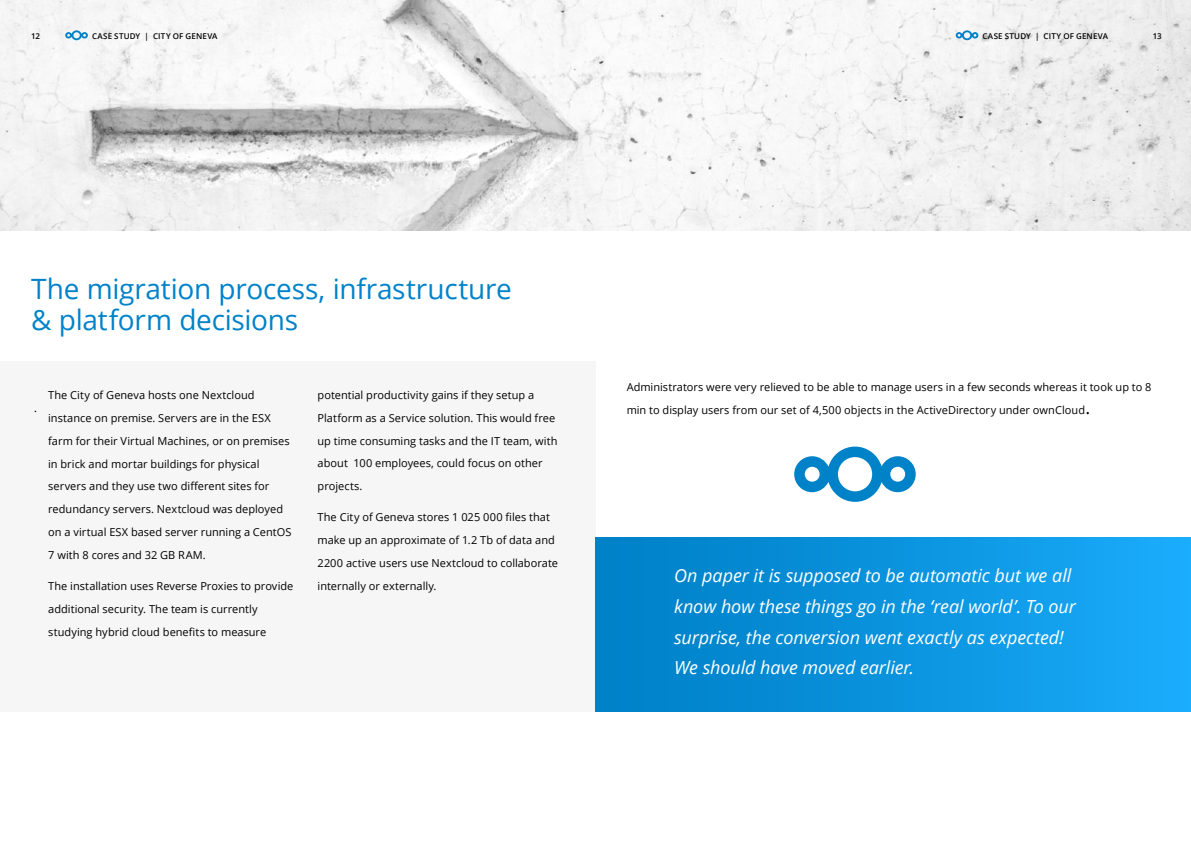
<style>
.page{position:relative;width:1191px;height:842px;background:#fff}
.page>*{position:absolute;margin:0;border:0;box-sizing:border-box;transform-origin:0 0}
.t1{font:28px/30.6px "Open Sans";letter-spacing:-.01em;color:#0082c9}
.t2{font:italic 18px/30.6px "Open Sans";letter-spacing:-.005em;color:#fff}
.t3{font:11px/23px "Open Sans";color:#000}
.t4{font:600 8px "Open Sans";letter-spacing:.02em;color:#000}
.s1{font-size:18px}
</style>
<div class="page">
<div style="left:0;top:361px;width:595px;height:351px;background:#f6f6f6"></div>
<div style="left:595px;top:537px;width:596px;height:175px;background:linear-gradient(to right,#007ec4,#19abfa)"></div>
<img style="left:0;top:0;width:1191px;height:230px">
<svg style="left:794px;top:447px;width:121px;height:55px"></svg>
<svg style="left:955px;top:30px;width:23px;height:10px"></svg>
<svg style="left:65px;top:30px;width:23px;height:10px"></svg>
<p class="t4" style="left:31px;top:30px;width:10px">12</p>
<p class="t4" style="left:92px;top:30px;width:127px">CASE STUDY | CITY OF GENEVA</p>
<p class="t4" style="left:982px;top:30px;width:127px">CASE STUDY | CITY OF GENEVA</p>
<p class="t4" style="left:1152px;top:30px;width:10px">13</p>
<h1 class="t1" style="left:31px;top:273px;width:482px">The migration process, infrastructure &amp; platform decisions</h1>
<p class="t3" style="left:34px;top:396px;width:4px">.</p>
<p class="t3" style="left:48px;top:383px;width:245px">The City of Geneva hosts one Nextcloud instance on premise. Servers are in the ESX farm for their Virtual Machines, or on premises in brick and mortar buildings for physical servers and they use two different sites for redundancy servers. Nextcloud was deployed on a virtual ESX based server running a CentOS 7 with 8 cores and 32 GB RAM.</p>
<p class="t3" style="left:48px;top:574px;width:247px">The installation uses Reverse Proxies to provide additional security. The team is currently studying hybrid cloud benefits to measure</p>
<p class="t3" style="left:317px;top:383px;width:241px">potential productivity gains if they setup a Platform as a Service solution. This would free up time consuming tasks and the IT team, with about 100 employees, could focus on other projects.</p>
<p class="t3" style="left:317px;top:505px;width:242px">The City of Geneva stores 1 025 000 files that make up an approximate of 1.2 Tb of data and 2200 active users use Nextcloud to collaborate internally or externally.</p>
<p class="t3" style="left:626px;top:375px;width:526px">Administrators were very relieved to be able to manage users in a few seconds whereas it took up to 8 min to display users from our set of 4,500 objects in the ActiveDirectory under ownCloud<span class="s1">.</span></p>
<h2 class="t2" style="left:674px;top:560px;width:403px">On paper it is supposed to be automatic but we all know how these things go in the ‘real world’. To our surprise, the conversion went exactly as expected!<br>We should have moved earlier.</h2>
</div>
